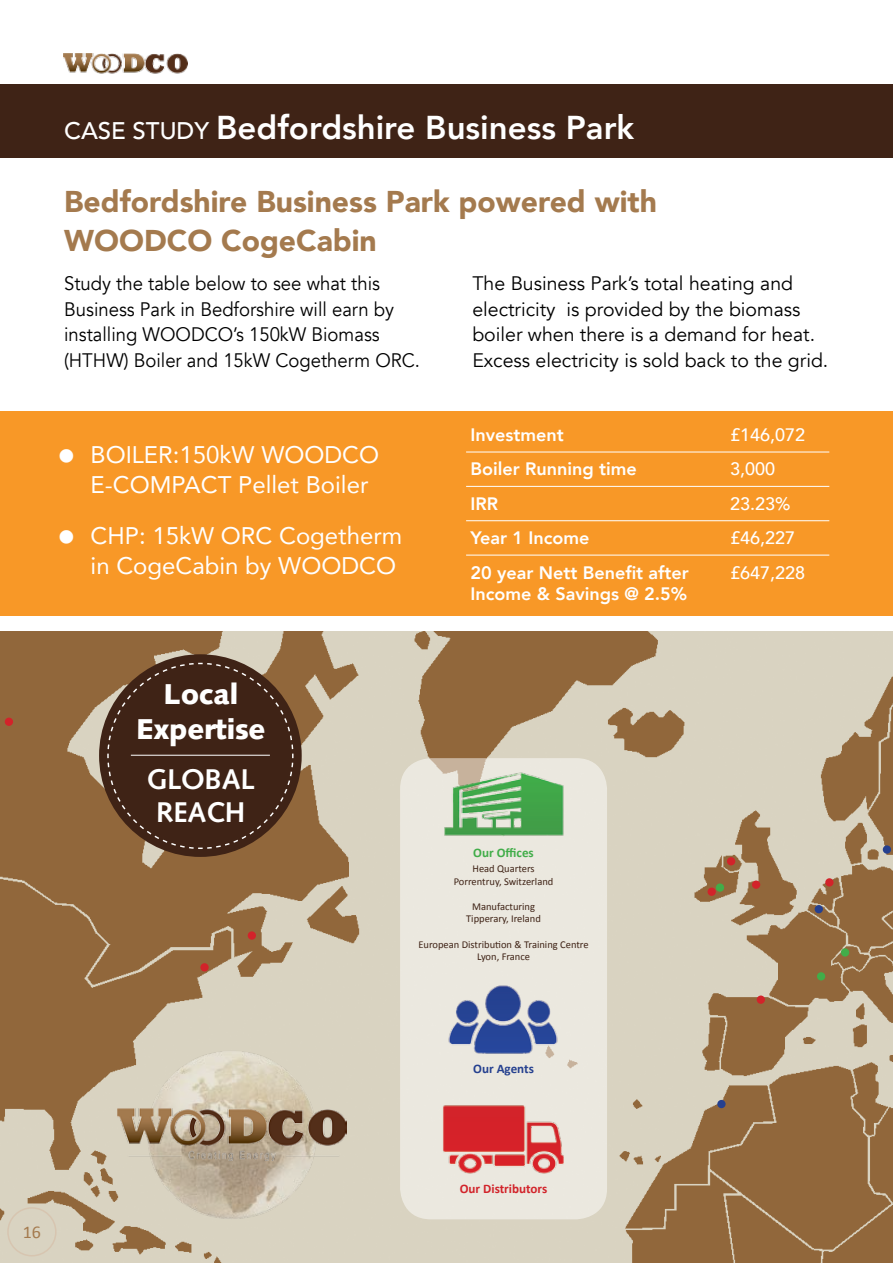
<style>
.page{position:relative;width:893px;height:1263px;background:#fff}
.page>*{position:absolute;margin:0;border:0;box-sizing:border-box;transform-origin:0 0}
.t1{font:800 33px "Avenir";color:#fff}
.t2{font:900 30px/39px "Avenir";color:#a47a4e}
.t3{font:900 28.65px/35.1px "Syntax";letter-spacing:-.01em;color:#fff;text-align:center}
.t4{font:700 28.5px/33px "Syntax";letter-spacing:-.01em;color:#fff}
.t5{font:24px/30px "Avenir";color:#fff}
.t6{font:19.5px/25.5px "Avenir";color:#000}
.t7{font:19.5px/25.5px "Avenir";color:#000;scale:.95 1}
.t8{font:800 18px "Avenir";color:#fff}
.t9{font:500 18px "Avenir";color:#fff}
.t10{font:18px "Calibri";color:#a47a4e}
.t11{font:700 13.05px "Calibri";color:#d2232a}
.t12{font:700 13.05px "Calibri";color:#41ad49}
.t13{font:700 13.05px "Calibri";color:#25408f}
.t14{font:10.5px/12.6px "Calibri";color:#3f2316;text-align:center}
.s1{font-weight:500;font-size:24px}
</style>
<div class="page">
<img style="left:0;top:631px;width:893px;height:632px">
<img style="left:64px;top:53px;width:124px;height:21px">
<div style="left:7px;top:1207px;width:50px;height:49px;border:2px solid #d7c5b0;border-radius:50%"></div>
<div style="left:0;top:84px;width:893px;height:73px;background:#3f2316"></div>
<div style="left:0;top:411px;width:893px;height:205px;background:#f89827"></div>
<hr style="left:466px;top:452px;width:363px;height:1px;background:#fff">
<hr style="left:466px;top:486px;width:363px;height:1px;background:#fff">
<hr style="left:466px;top:520px;width:363px;height:1px;background:#fff">
<hr style="left:466px;top:555px;width:363px;height:1px;background:#fff">
<div style="left:400px;top:758px;width:207px;height:461px;background:#ebe8df;border-radius:31px"></div>
<img style="left:448px;top:985px;width:110px;height:68px">
<img style="left:443px;top:769px;width:121px;height:67px">
<img style="left:443px;top:1105px;width:121px;height:68px">
<div style="left:841px;top:948px;width:8px;height:8px;background:#41ad49;border-radius:50%"></div>
<div style="left:817px;top:972px;width:8px;height:8px;background:#41ad49;border-radius:50%"></div>
<div style="left:717px;top:1100px;width:9px;height:8px;background:#25408f;border-radius:50%"></div>
<div style="left:825px;top:878px;width:8px;height:8px;background:#d2232a;border-radius:50%"></div>
<div style="left:757px;top:995px;width:8px;height:9px;background:#d2232a;border-radius:50%"></div>
<div style="left:5px;top:718px;width:8px;height:8px;background:#d2232a;border-radius:50%"></div>
<div style="left:248px;top:931px;width:8px;height:9px;background:#d2232a;border-radius:50%"></div>
<div style="left:200px;top:963px;width:9px;height:8px;background:#d2232a;border-radius:50%"></div>
<div style="left:752px;top:880px;width:8px;height:9px;background:#d2232a;border-radius:50%"></div>
<div style="left:727px;top:857px;width:8px;height:8px;background:#d2232a;border-radius:50%"></div>
<div style="left:707px;top:887px;width:9px;height:9px;background:#d2232a;border-radius:50%"></div>
<img style="left:147px;top:1050px;width:169px;height:169px">
<div style="left:815px;top:905px;width:8px;height:8px;background:#25408f;border-radius:50%"></div>
<div style="left:883px;top:845px;width:8px;height:9px;background:#25408f;border-radius:50%"></div>
<div style="left:716px;top:883px;width:8px;height:9px;background:#41ad49;border-radius:50%"></div>
<img style="left:118px;top:1108px;width:228px;height:52px">
<div style="left:99px;top:654px;width:203px;height:203px;background:#3f2316;border-radius:50%"></div>
<svg style="left:107px;top:662px;width:187px;height:188px"></svg>
<hr style="left:131px;top:755px;width:139px;height:1px;background:#fff">
<h1 class="t1" style="left:64px;top:97px;width:572px"><span class="s1">CASE STUDY</span> Bedfordshire Business Park</h1>
<h2 class="t2" style="left:64px;top:181px;width:594px">Bedfordshire Business Park powered with<br>WOODCO CogeCabin</h2>
<p class="t7" style="left:64px;top:271px;width:376px">Study the table below to see what this Business Park in Bedforshire will earn by installing WOODCO’s 150kW Biomass (HTHW) Boiler and 15kW Cogetherm ORC.</p>
<p class="t6" style="left:472px;top:271px;width:357px">The Business Park’s total heating and electricity is provided by the biomass boiler when there is a demand for heat.<br>Excess electricity is sold back to the grid.</p>
<p class="t5" style="left:91px;top:439px;width:288px">Boiler:150kW WOODCO<br>E-COMPACT Pellet Boiler</p>
<p class="t5" style="left:91px;top:520px;width:313px">CHP: 15kW ORC Cogetherm in CogeCabin by WOODCO</p>
<p class="t8" style="left:470px;top:418px;width:95px">Investment</p>
<p class="t9" style="left:730px;top:419px;width:77px">£146,072</p>
<p class="t8" style="left:470px;top:453px;width:168px">Boiler Running time</p>
<p class="t9" style="left:730px;top:454px;width:47px">3,000</p>
<p class="t8" style="left:470px;top:487px;width:29px">IRR</p>
<p class="t9" style="left:730px;top:488px;width:62px">23.23%</p>
<p class="t8" style="left:470px;top:521px;width:120px">Year 1 Income</p>
<p class="t9" style="left:730px;top:522px;width:67px">£46,227</p>
<p class="t8" style="left:470px;top:556px;width:220px">20 year Nett Benefit after</p>
<p class="t9" style="left:730px;top:557px;width:77px">£647,228</p>
<p class="t8" style="left:470px;top:577px;width:218px">Income &amp; Savings @ 2.5%</p>
<h3 class="t3" style="left:136px;top:676px;width:131px">Local<br>Expertise</h3>
<h3 class="t4" style="left:156px;top:763px;width:83px;text-indent:-9px">GLOBAL<br>REACH</h3>
<p class="t12" style="left:473px;top:844px;width:62px">Our Offices</p>
<p class="t14" style="left:454px;top:862px;width:101px">Head Quarters<br>Porrentruy, Switzerland</p>
<p class="t14" style="left:466px;top:899px;width:76px">Manufacturing<br>Tipperary, Ireland</p>
<p class="t14" style="left:418px;top:937px;width:172px">European Distribution &amp; Training Centre<br>Lyon, France</p>
<p class="t13" style="left:473px;top:1061px;width:62px">Our Agents</p>
<p class="t10" style="left:23px;top:1221px;width:20px">16</p>
<p class="t11" style="left:460px;top:1180px;width:89px">Our Distributors</p>
</div>
